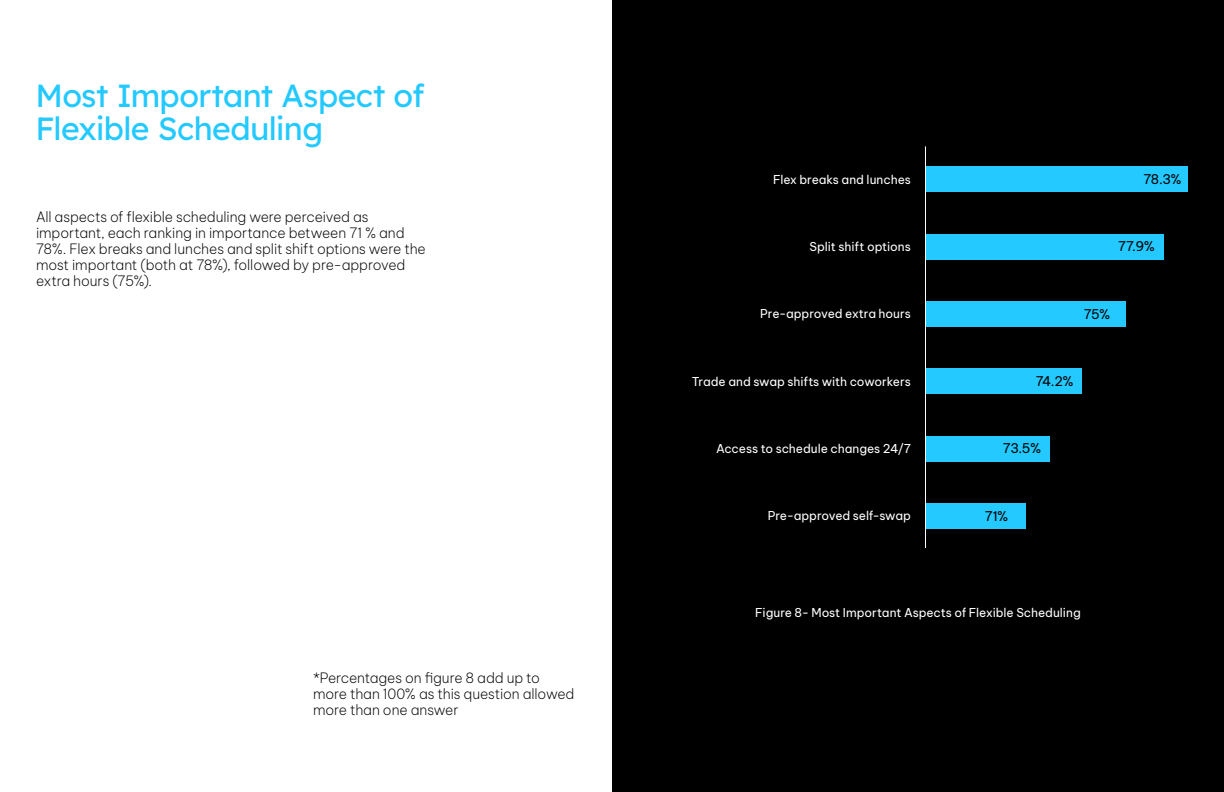
<style>
.page{position:relative;width:1224px;height:792px;background:#fff}
.page>*{position:absolute;margin:0;border:0;box-sizing:border-box;transform-origin:0 0}
.t1{font:32px/32.7px "Lexend";letter-spacing:-.02em;color:#23c9ff}
.t2{font:200 14px/16px "Be Vietnam Pro";letter-spacing:-.01em;color:#000}
.t3{font:13.1px "Be Vietnam Pro";letter-spacing:-.025em;color:#000}
.t4{font:12px "Be Vietnam Pro";letter-spacing:-.005em;color:#fff}
</style>
<div class="page">
<div style="left:612px;top:0;width:612px;height:792px;background:#000"></div>
<div style="left:926px;top:234px;width:238px;height:26px;background:#23c9ff"></div>
<div style="left:926px;top:301px;width:200px;height:26px;background:#23c9ff"></div>
<div style="left:926px;top:369px;width:155px;height:25px;background:#23c9ff"></div>
<div style="left:926px;top:436px;width:124px;height:26px;background:#23c9ff"></div>
<div style="left:926px;top:503px;width:100px;height:26px;background:#23c9ff"></div>
<div style="left:926px;top:167px;width:262px;height:25px;background:#23c9ff"></div>
<hr style="left:925px;top:146px;width:1px;height:402px;background:#fff">
<h1 class="t1" style="left:36px;top:77px;width:391px">Most Important Aspect of<br>Flexible Scheduling</h1>
<p class="t2" style="left:36px;top:207px;width:391px">All aspects of flexible scheduling were perceived as important, each ranking in importance between 71 % and 78%. Flex breaks and lunches and split shift options were the most important (both at 78%), followed by pre-approved extra hours (75%).</p>
<p class="t2" style="left:313px;top:669px;width:263px">*Percentages on figure 8 add up to more than 100% as this question allowed more than one answer</p>
<p class="t4" style="left:773px;top:169px;width:139px">Flex breaks and lunches</p>
<p class="t3" style="left:1144px;top:168px;width:40px">78.3%</p>
<p class="t4" style="left:809px;top:237px;width:103px">Split shift options</p>
<p class="t3" style="left:1118px;top:235px;width:38px">77.9%</p>
<p class="t4" style="left:760px;top:304px;width:152px">Pre-approved extra hours</p>
<p class="t3" style="left:1084px;top:303px;width:28px">75%</p>
<p class="t4" style="left:692px;top:371px;width:220px">Trade and swap shifts with coworkers</p>
<p class="t3" style="left:1036px;top:370px;width:40px">74.2%</p>
<p class="t4" style="left:716px;top:439px;width:196px">Access to schedule changes 24/7</p>
<p class="t3" style="left:1003px;top:437px;width:40px">73.5%</p>
<p class="t4" style="left:768px;top:506px;width:145px">Pre-approved self-swap</p>
<p class="t3" style="left:985px;top:505px;width:25px">71%</p>
<p class="t4" style="left:755px;top:602px;width:327px">Figure 8- Most Important Aspects of Flexible Scheduling</p>
</div>
